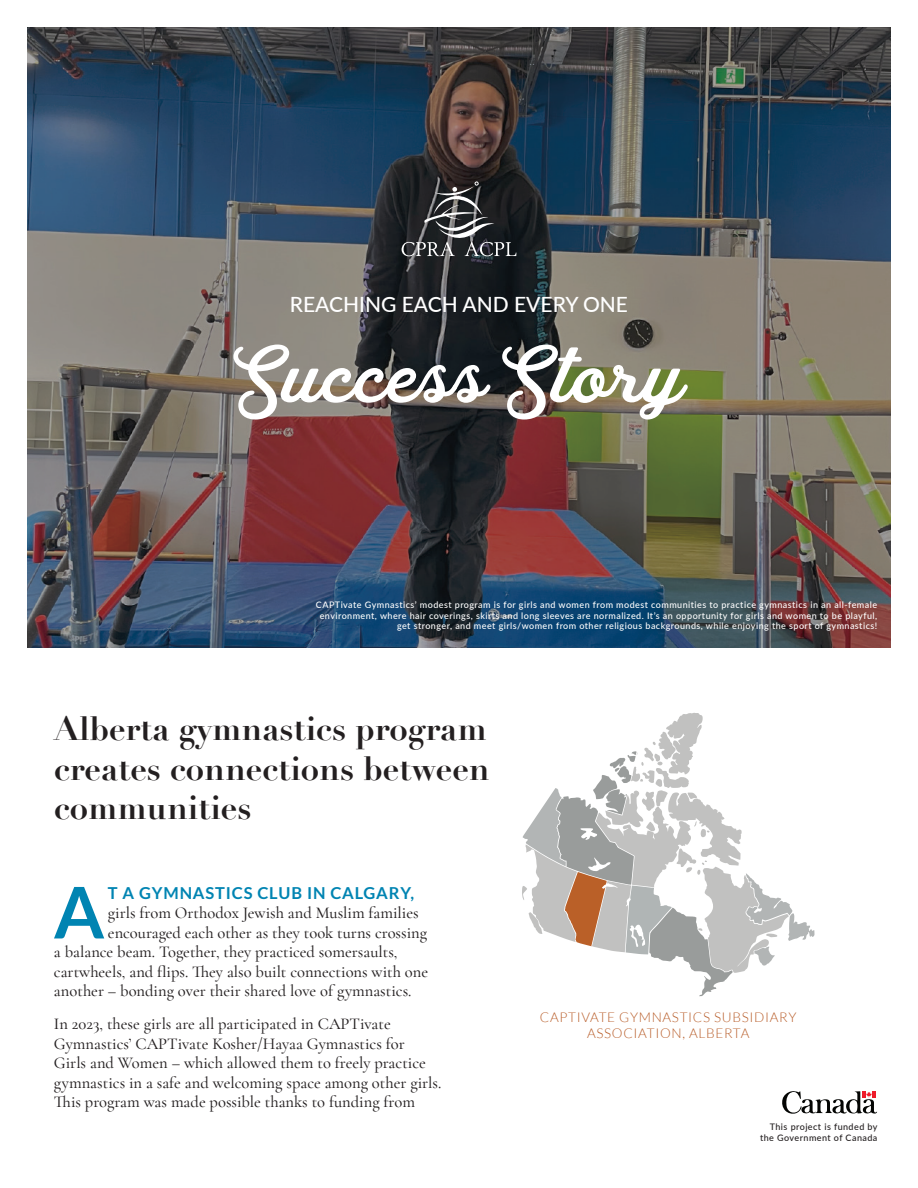
<style>
.page{position:relative;width:918px;height:1188px;background:#fff}
.page>*{position:absolute;margin:0;border:0;box-sizing:border-box;transform-origin:0 0}
.t1{font:75px "Hanley Pro Script";color:#fff}
.t2{font:700 71.25px "Lato";color:#0084b2}
.t3{font:700 33px/39.6px "Didot";color:#231f20;text-align:justify}
.t4{font:500 21px "Lato";color:#fff}
.t5{font:500 16.5px/19.5px "Cormorant Garamond";color:#231f20}
.t6{font:700 16.5px "Lato";letter-spacing:.05em;color:#0084b2}
.t7{font:300 13.5px/16.2px "Lato";letter-spacing:.05em;color:#b85d29;text-align:center}
.t8{font:500 9px/10.8px "Lato";letter-spacing:.05em;color:#fff;text-align:right}
.t9{font:500 9px/10.8px "Lato";letter-spacing:.05em;color:#231f20;text-align:right}
</style>
<div class="page">
<img style="left:27px;top:27px;width:864px;height:621px">
<svg style="left:402px;top:181px;width:114px;height:75px;background:#3d3e41"></svg>
<svg style="left:522px;top:713px;width:293px;height:283px"></svg>
<svg style="left:782px;top:1091px;width:95px;height:23px"></svg>
<p class="t4" style="left:290px;top:290px;width:340px">REACHING EACH AND EVERY ONE</p>
<h1 class="t1" style="left:233px;top:317px;width:453px">Success Story</h1>
<p class="t8" style="left:316px;top:599px;width:563px">CAPTivate Gymnastics’ modest program is for girls and women from modest communities to practice gymnastics in an all-female environment, where hair coverings, skirts and long sleeves are normalized. It’s an opportunity for girls and women to be playful, get stronger, and meet girls/women from other religious backgrounds, while enjoying the sport of gymnastics!</p>
<h3 class="t3" style="left:54px;top:709px;width:437px">Alberta gymnastics program creates connections between communities</h3>
<h2 class="t2" style="left:54px;top:872px;width:52px">A</h2>
<p class="t6" style="left:108px;top:883px;width:308px">T A GYMNASTICS CLUB IN CALGARY,</p>
<p class="t5" style="left:108px;top:903px;width:312px">girls from Orthodox Jewish and Muslim families</p>
<p class="t5" style="left:108px;top:923px;width:321px">encouraged each other as they took turns crossing</p>
<p class="t5" style="left:54px;top:942px;width:345px">a balance beam. Together, they practiced somersaults,</p>
<p class="t5" style="left:54px;top:962px;width:376px">cartwheels, and flips. They also built connections with one</p>
<p class="t5" style="left:54px;top:981px;width:359px">another – bonding over their shared love of gymnastics.</p>
<p class="t5" style="left:54px;top:1014px;width:389px">In 2023, these girls are all participated in CAPTivate Gymnastics’ CAPTivate Kosher/Hayaa Gymnastics for<br>Girls and Women – which allowed them to freely practice gymnastics in a safe and welcoming space among other girls.<br>This program was made possible thanks to funding from</p>
<p class="t7" style="left:540px;top:1009px;width:258px">CAPTIVATE GYMNASTICS SUBSIDIARY<br>ASSOCIATION, ALBERTA</p>
<p class="t9" style="left:760px;top:1121px;width:119px">This project is funded by the Government of Canada</p>
</div>
